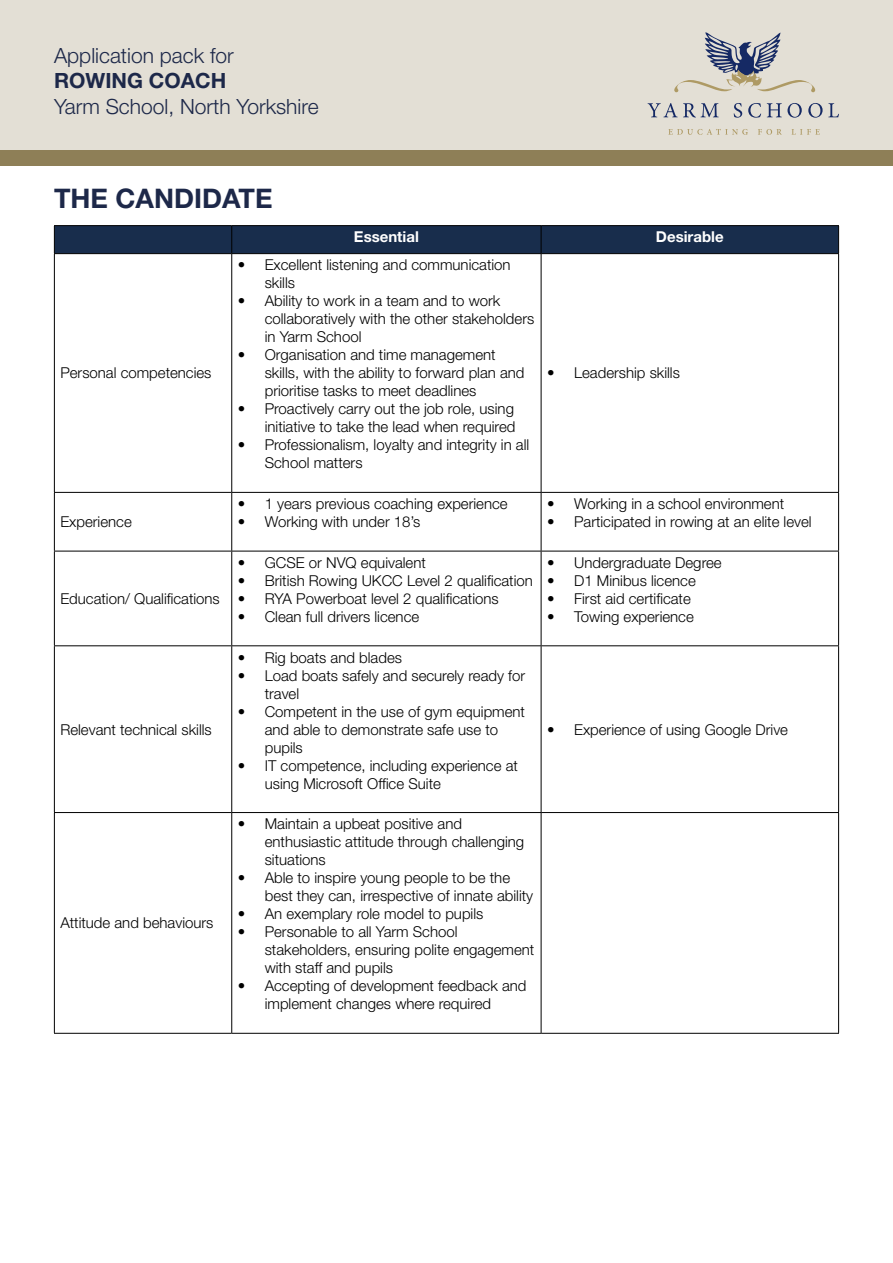
<style>
.page{position:relative;width:893px;height:1263px;background:#fff}
.page>*{position:absolute;margin:0;border:0;box-sizing:border-box;transform-origin:0 0}
.t1{font:700 27px "Helvetica Neue LT Std";color:#1d2849}
.t2{font:300 21px "Helvetica Neue LT Std";color:#1d2849}
.t3{font:700 21px "Helvetica Neue LT Std";color:#1d2849}
.t4{font:300 15px/18px "Helvetica Neue LT Std";color:#000}
.t5{font:700 15px "Helvetica Neue LT Std";color:#fff}
</style>
<div class="page">
<div style="left:0;top:0;width:893px;height:150px;background:#e3dfd5"></div>
<div style="left:0;top:150px;width:893px;height:16px;background:#8e7f57"></div>
<svg style="left:648px;top:103px;width:71px;height:14px"></svg>
<svg style="left:734px;top:103px;width:8px;height:15px"></svg>
<svg style="left:748px;top:103px;width:13px;height:15px"></svg>
<svg style="left:767px;top:103px;width:35px;height:15px"></svg>
<svg style="left:808px;top:103px;width:31px;height:15px"></svg>
<svg style="left:668px;top:129px;width:80px;height:6px"></svg>
<svg style="left:758px;top:129px;width:24px;height:6px"></svg>
<svg style="left:791px;top:129px;width:29px;height:6px"></svg>
<svg style="left:674px;top:32px;width:141px;height:60px"></svg>
<hr style="left:54px;top:254px;width:1px;height:238px;background:#000">
<hr style="left:231px;top:254px;width:1px;height:238px;background:#000">
<hr style="left:541px;top:254px;width:1px;height:238px;background:#000">
<hr style="left:838px;top:254px;width:1px;height:238px;background:#000">
<hr style="left:54px;top:492px;width:178px;height:1px;background:#000">
<hr style="left:54px;top:493px;width:1px;height:58px;background:#000">
<hr style="left:232px;top:492px;width:309px;height:1px;background:#000">
<hr style="left:231px;top:493px;width:1px;height:58px;background:#000">
<hr style="left:541px;top:492px;width:298px;height:1px;background:#000">
<hr style="left:541px;top:493px;width:1px;height:58px;background:#000">
<hr style="left:838px;top:493px;width:1px;height:58px;background:#000">
<hr style="left:54px;top:551px;width:178px;height:1px;background:#000">
<hr style="left:54px;top:551px;width:1px;height:94px;background:#000">
<hr style="left:232px;top:551px;width:309px;height:1px;background:#000">
<hr style="left:231px;top:551px;width:1px;height:94px;background:#000">
<hr style="left:541px;top:551px;width:298px;height:1px;background:#000">
<hr style="left:541px;top:551px;width:1px;height:94px;background:#000">
<hr style="left:838px;top:551px;width:1px;height:94px;background:#000">
<hr style="left:54px;top:645px;width:178px;height:1px;background:#000">
<hr style="left:54px;top:646px;width:1px;height:166px;background:#000">
<hr style="left:232px;top:645px;width:309px;height:1px;background:#000">
<hr style="left:231px;top:646px;width:1px;height:166px;background:#000">
<hr style="left:541px;top:645px;width:298px;height:1px;background:#000">
<hr style="left:541px;top:646px;width:1px;height:166px;background:#000">
<hr style="left:838px;top:646px;width:1px;height:166px;background:#000">
<hr style="left:54px;top:812px;width:178px;height:1px;background:#000">
<hr style="left:54px;top:813px;width:1px;height:220px;background:#000">
<hr style="left:232px;top:812px;width:309px;height:1px;background:#000">
<hr style="left:231px;top:813px;width:1px;height:220px;background:#000">
<hr style="left:541px;top:812px;width:298px;height:1px;background:#000">
<hr style="left:541px;top:813px;width:1px;height:220px;background:#000">
<hr style="left:838px;top:813px;width:1px;height:220px;background:#000">
<hr style="left:54px;top:1033px;width:178px;height:1px;background:#000">
<hr style="left:232px;top:1033px;width:309px;height:1px;background:#000">
<hr style="left:541px;top:1033px;width:298px;height:1px;background:#000">
<hr style="left:54px;top:225px;width:178px;height:1px;background:#000">
<hr style="left:232px;top:225px;width:309px;height:1px;background:#000">
<hr style="left:541px;top:225px;width:298px;height:1px;background:#000">
<div style="left:54px;top:226px;width:785px;height:27px;background:#182d4c"></div>
<hr style="left:54px;top:253px;width:178px;height:1px;background:#000">
<hr style="left:232px;top:253px;width:309px;height:1px;background:#000">
<hr style="left:541px;top:253px;width:298px;height:1px;background:#000">
<h2 class="t2" style="left:54px;top:43px;width:181px">Application pack for</h2>
<h2 class="t3" style="left:54px;top:68px;width:174px">ROWING COACH</h2>
<h2 class="t2" style="left:54px;top:93px;width:266px">Yarm School, North Yorkshire</h2>
<h1 class="t1" style="left:54px;top:181px;width:220px">THE CANDIDATE</h1>
<p class="t5" style="left:354px;top:228px;width:66px">Essential</p>
<p class="t5" style="left:656px;top:228px;width:69px">Desirable</p>
<p class="t4" style="left:60px;top:364px;width:153px">Personal competencies</p>
<p class="t4" style="left:60px;top:512px;width:73px">Experience</p>
<p class="t4" style="left:60px;top:589px;width:161px">Education/ Qualifications</p>
<p class="t4" style="left:60px;top:720px;width:153px">Relevant technical skills</p>
<p class="t4" style="left:60px;top:914px;width:155px">Attitude and behaviours</p>
<p class="t4" style="left:265px;top:256px;width:247px;text-indent:-27px">• Excellent listening and communication skills</p>
<p class="t4" style="left:265px;top:292px;width:271px;text-indent:-27px">• Ability to work in a team and to work collaboratively with the other stakeholders in Yarm School</p>
<p class="t4" style="left:265px;top:346px;width:261px;text-indent:-27px">• Organisation and time management skills, with the ability to forward plan and prioritise tasks to meet deadlines</p>
<p class="t4" style="left:238px;top:400px;width:279px;text-align:right">• Proactively carry out the job role, using initiative to take the lead when required</p>
<p class="t4" style="left:265px;top:436px;width:266px;text-indent:-27px">• Professionalism, loyalty and integrity in all<br>School matters</p>
<p class="t4" style="left:238px;top:494px;width:271px">• 1 years previous coaching experience</p>
<p class="t4" style="left:238px;top:512px;width:184px">• Working with under 18’s</p>
<p class="t4" style="left:238px;top:553px;width:190px">• GCSE or NVQ equivalent</p>
<p class="t4" style="left:238px;top:571px;width:297px">• British Rowing UKCC Level 2 qualification</p>
<p class="t4" style="left:238px;top:589px;width:263px">• RYA Powerboat level 2 qualifications</p>
<p class="t4" style="left:238px;top:607px;width:183px">• Clean full drivers licence</p>
<p class="t4" style="left:238px;top:648px;width:166px">• Rig boats and blades</p>
<p class="t4" style="left:265px;top:666px;width:262px;text-indent:-27px">• Load boats safely and securely ready for travel</p>
<p class="t4" style="left:265px;top:702px;width:262px;text-indent:-27px">• Competent in the use of gym equipment and able to demonstrate safe use to pupils</p>
<p class="t4" style="left:265px;top:756px;width:255px;text-indent:-27px">• IT competence, including experience at using Microsoft Office Suite</p>
<p class="t4" style="left:265px;top:815px;width:261px;text-indent:-27px">• Maintain a upbeat positive and enthusiastic attitude through challenging situations</p>
<p class="t4" style="left:265px;top:869px;width:270px;text-indent:-27px">• Able to inspire young people to be the best they can, irrespective of innate ability</p>
<p class="t4" style="left:238px;top:905px;width:247px">• An exemplary role model to pupils</p>
<p class="t4" style="left:265px;top:923px;width:271px;text-indent:-27px">• Personable to all Yarm School stakeholders, ensuring polite engagement with staff and pupils</p>
<p class="t4" style="left:238px;top:977px;width:290px;text-align:center">• Accepting of development feedback and implement changes where required</p>
<p class="t4" style="left:547px;top:364px;width:134px">• Leadership skills</p>
<p class="t4" style="left:547px;top:494px;width:239px">• Working in a school environment</p>
<p class="t4" style="left:547px;top:512px;width:266px">• Participated in rowing at an elite level</p>
<p class="t4" style="left:547px;top:553px;width:176px">• Undergraduate Degree</p>
<p class="t4" style="left:547px;top:571px;width:150px">• D1 Minibus licence</p>
<p class="t4" style="left:547px;top:589px;width:145px">• First aid certificate</p>
<p class="t4" style="left:547px;top:607px;width:148px">• Towing experience</p>
<p class="t4" style="left:547px;top:720px;width:242px">• Experience of using Google Drive</p>
</div>
